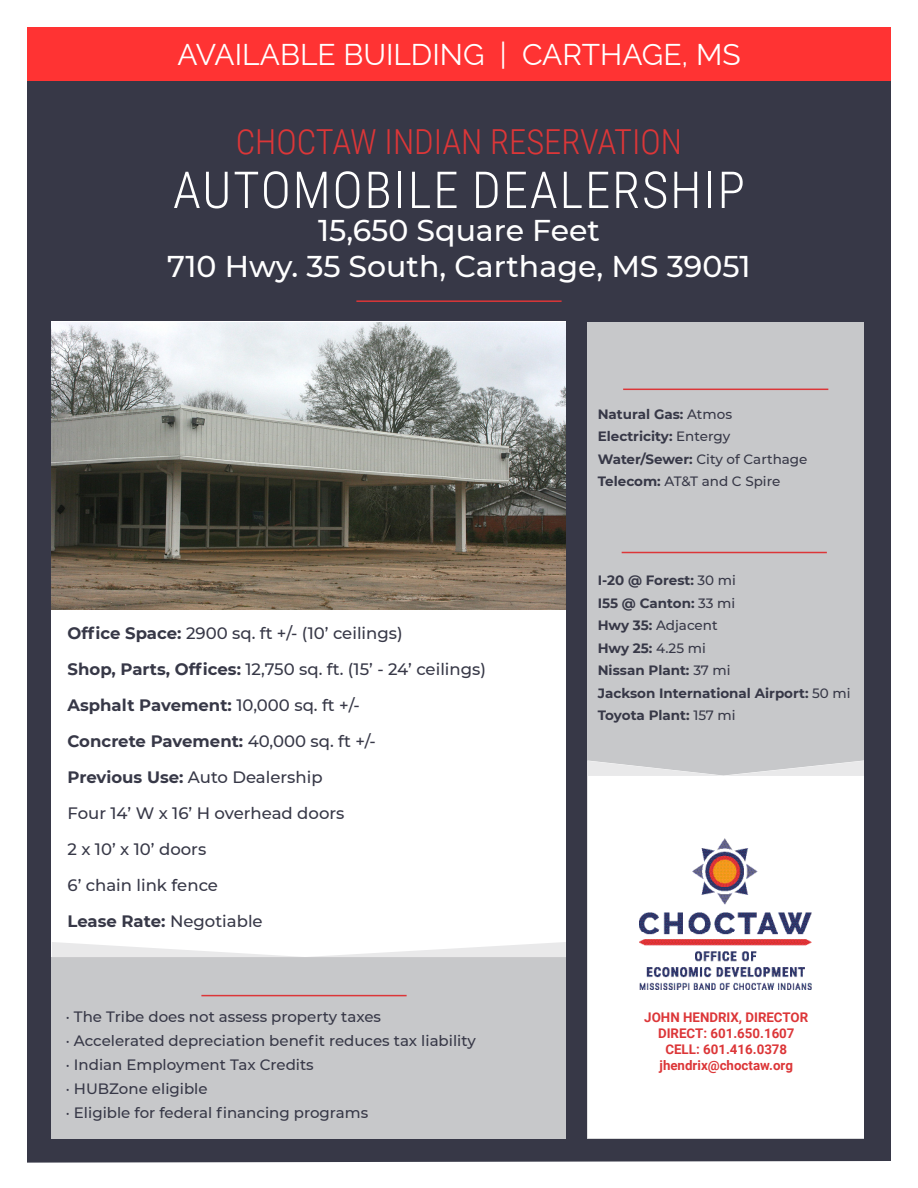
<style>
.page{position:relative;width:918px;height:1188px;background:#fff}
.page>*{position:absolute;margin:0;border:0;box-sizing:border-box;transform-origin:0 0}
.t1{font:300 51px "Roboto Condensed";letter-spacing:.035em;color:#fff}
.t2{font:300 34.5px "Roboto Condensed";color:#dc3638}
.t3{font:500 30px "Montserrat";color:#fff}
.t4{font:30px "Raleway";color:#fff}
.t5{font:500 16.5px/36px "Montserrat";color:#373847}
.t6{font:500 15px/24px "Montserrat";color:#373847}
.t7{font:700 13.5px/22.5px "Montserrat";color:#373847}
.t8{font:700 13.35px/16px "Roboto";color:#dc3638;text-align:center}
.s1{font-weight:700}
.s2{font-weight:500}
</style>
<div class="page">
<div style="left:27px;top:81px;width:864px;height:1082px;background:#373847"></div>
<div style="left:588px;top:322px;width:276px;height:816px;background:#c7c8ca"></div>
<div style="left:588px;top:760px;width:276px;height:378px;background:#fff"></div>
<img style="left:639px;top:834px;width:172px;height:155px">
<svg style="left:588px;top:761px;width:276px;height:15px"></svg>
<div style="left:52px;top:322px;width:514px;height:635px;background:#fff"></div>
<div style="left:52px;top:957px;width:514px;height:181px;background:#c7c8ca"></div>
<hr style="left:356px;top:300px;width:206px;height:2px;background:#dc3638">
<hr style="left:623px;top:389px;width:205px;height:1px;background:#dc3638">
<hr style="left:201px;top:995px;width:206px;height:1px;background:#dc3638">
<hr style="left:622px;top:552px;width:205px;height:1px;background:#dc3638">
<div style="left:27px;top:27px;width:864px;height:54px;background:#f33"></div>
<img style="left:52px;top:323px;width:514px;height:286px">
<svg style="left:52px;top:942px;width:514px;height:15px"></svg>
<h3 class="t4" style="left:177px;top:31px;width:565px">AVAILABLE BUILDING | CARTHAGE, MS</h3>
<h2 class="t2" style="left:236px;top:118px;width:448px">CHOCTAW INDIAN RESERVATION</h2>
<h1 class="t1" style="left:173px;top:154px;width:574px">AUTOMOBILE DEALERSHIP</h1>
<h3 class="t3" style="left:318px;top:210px;width:283px">15,650 Square Feet</h3>
<h3 class="t3" style="left:167px;top:246px;width:585px">710 Hwy. 35 South, Carthage, MS 39051</h3>
<p class="t5" style="left:68px;top:614px;width:420px"><span class="s1">Office Space:</span> 2900 sq. ft +/- (10’ ceilings)<br><span class="s1">Shop, Parts, Offices:</span> 12,750 sq. ft. (15’ - 24’ ceilings)<br><span class="s1">Asphalt Pavement:</span> 10,000 sq. ft +/-<br><span class="s1">Concrete Pavement:</span> 40,000 sq. ft +/-<br><span class="s1">Previous Use:</span> Auto Dealership<br>Four 14’ W x 16’ H overhead doors<br>2 x 10’ x 10’ doors<br>6’ chain link fence<br><span class="s1">Lease Rate:</span> Negotiable</p>
<p class="t6" style="left:66px;top:1004px;width:411px">· The Tribe does not assess property taxes<br>· Accelerated depreciation benefit reduces tax liability · Indian Employment Tax Credits<br>· HUBZone eligible<br>· Eligible for federal financing programs</p>
<p class="t7" style="left:598px;top:402px;width:211px">Natural Gas: <span class="s2">Atmos<br></span>Electricity: <span class="s2">Entergy<br></span>Water/Sewer: <span class="s2">City of Carthage<br></span>Telecom: <span class="s2">AT&amp;T and C Spire</span></p>
<p class="t7" style="left:598px;top:569px;width:254px">I-20 @ Forest: <span class="s2">30 mi<br></span>I55 @ Canton: <span class="s2">33 mi<br></span>Hwy 35: <span class="s2">Adjacent<br></span>Hwy 25: <span class="s2">4.25 mi<br></span>Nissan Plant: <span class="s2">37 mi<br></span>Jackson International Airport: <span class="s2">50 mi<br></span>Toyota Plant: <span class="s2">157 mi</span></p>
<p class="t8" style="left:644px;top:1008px;width:165px">JOHN HENDRIX, DIRECTOR<br>DIRECT: 601.650.1607<br>CELL: 601.416.0378 jhendrix@choctaw.org</p>
</div>
